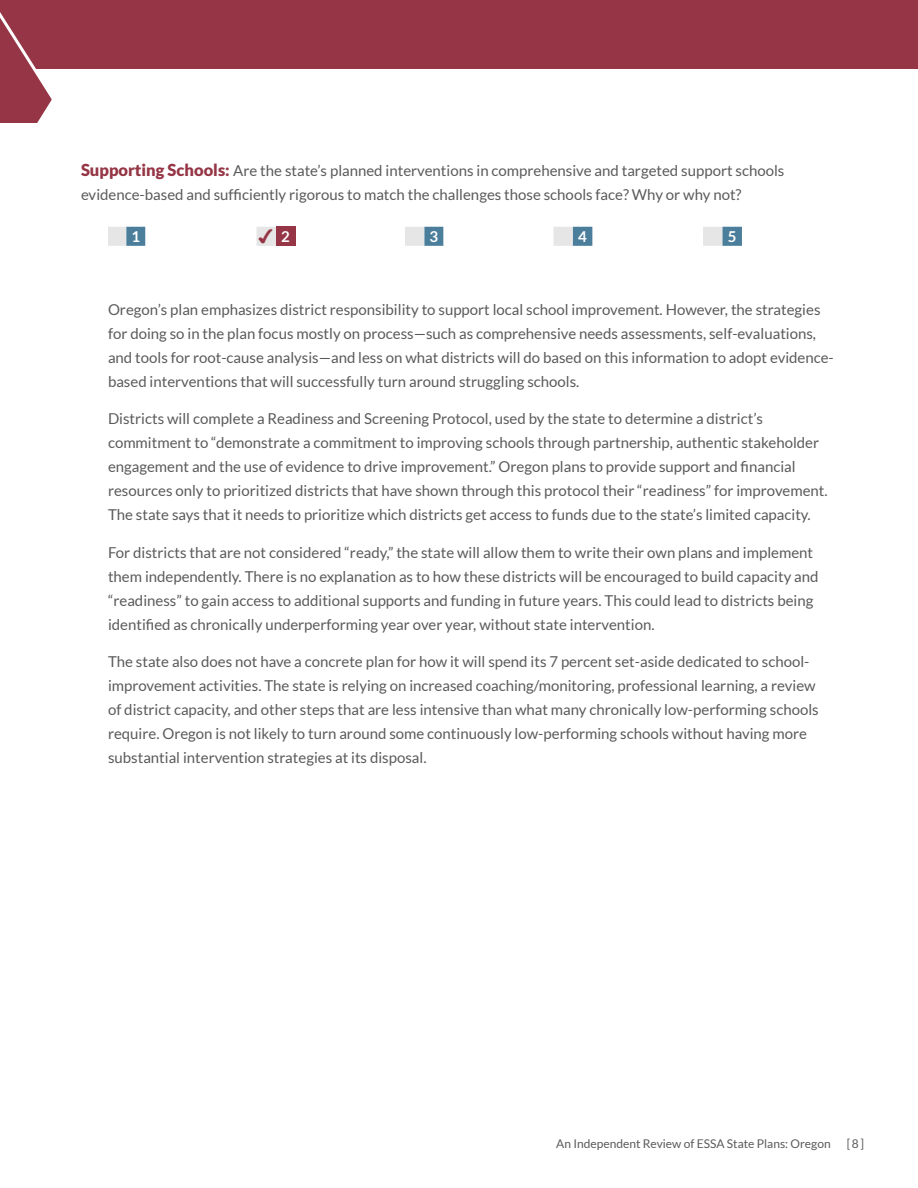
<style>
.page{position:relative;width:918px;height:1188px;background:#fff}
.page>*{position:absolute;margin:0;border:0;box-sizing:border-box;transform-origin:0 0}
.t1{font:18px "Monotype Sorts";color:#953545}
.BodyIndent{font:15px/24px "Lato";color:#5a5a5a}
.question{font:15px/24px "Lato";color:#5a5a5a}
.Header_1{font:700 15px "Lato";color:#fff}
.t2{font:12px "Lato";color:#5a5a5a}
.s1{font-weight:900;font-size:16.5px;color:#953545}
</style>
<div class="page">
<div style="left:56px;top:0;width:862px;height:69px;background:#953545"></div>
<svg style="left:0;top:0;width:56px;height:123px;background:#a24e5c"></svg>
<svg style="left:108px;top:227px;width:634px;height:19px"></svg>
<div style="left:276px;top:227px;width:19px;height:19px;background:#953545"></div>
<p class="question" style="left:81px;top:159px;width:705px"><span class="s1">Supporting Schools:</span> Are the state’s planned interventions in comprehensive and targeted support schools evidence-based and sufficiently rigorous to match the challenges those schools face? Why or why not?</p>
<p class="Header_1" style="left:131px;top:228px;width:10px">1</p>
<p class="t1" style="left:258px;top:229px;width:18px">4</p>
<p class="Header_1" style="left:281px;top:228px;width:10px">2</p>
<p class="Header_1" style="left:430px;top:228px;width:10px">3</p>
<p class="Header_1" style="left:578px;top:228px;width:10px">4</p>
<p class="Header_1" style="left:728px;top:228px;width:10px">5</p>
<p class="BodyIndent" style="left:108px;top:297px;width:727px">Oregon’s plan emphasizes district responsibility to support local school improvement. However, the strategies for doing so in the plan focus mostly on process—such as comprehensive needs assessments, self-evaluations, and tools for root-cause analysis—and less on what districts will do based on this information to adopt evidence&shy;based interventions that will successfully turn around struggling schools.</p>
<p class="BodyIndent" style="left:108px;top:407px;width:721px">Districts will complete a Readiness and Screening Protocol, used by the state to determine a district’s commitment to “demonstrate a commitment to improving schools through partnership, authentic stakeholder engagement and the use of evidence to drive improvement.” Oregon plans to provide support and financial resources only to prioritized districts that have shown through this protocol their “readiness” for improvement.<br>The state says that it needs to prioritize which districts get access to funds due to the state’s limited capacity.</p>
<p class="BodyIndent" style="left:108px;top:540px;width:712px">For districts that are not considered “ready,” the state will allow them to write their own plans and implement them independently. There is no explanation as to how these districts will be encouraged to build capacity and “readiness” to gain access to additional supports and funding in future years. This could lead to districts being identified as chronically underperforming year over year, without state intervention.</p>
<p class="BodyIndent" style="left:108px;top:650px;width:712px">The state also does not have a concrete plan for how it will spend its 7 percent set-aside dedicated to school&shy;improvement activities. The state is relying on increased coaching/monitoring, professional learning, a review of district capacity, and other steps that are less intensive than what many chronically low-performing schools require. Oregon is not likely to turn around some continuously low-performing schools without having more substantial intervention strategies at its disposal.</p>
<p class="t2" style="left:556px;top:1136px;width:276px">An Independent Review of ESSA State Plans: Oregon</p>
<p class="t2" style="left:847px;top:1136px;width:19px">[8]</p>
</div>
